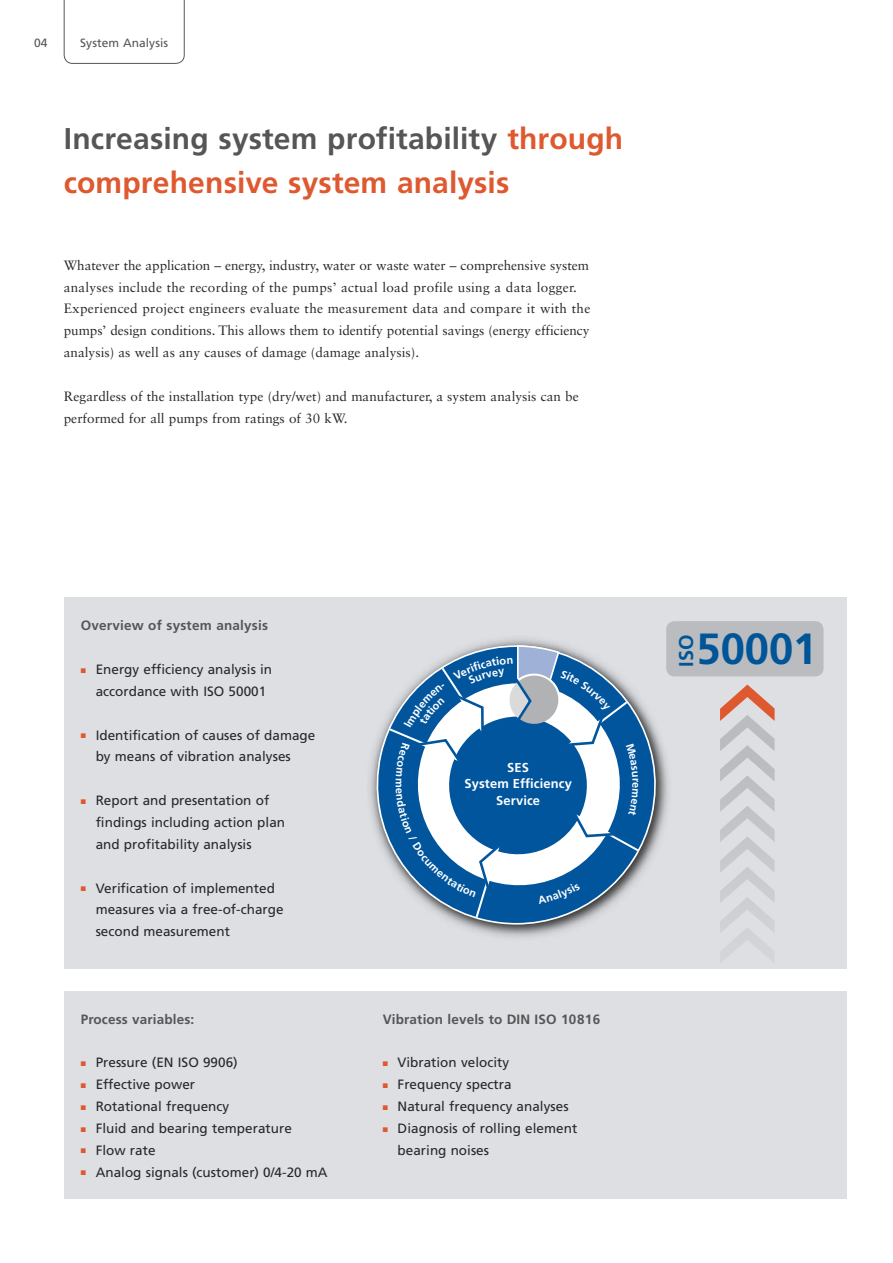
<style>
.page{position:relative;width:893px;height:1263px;background:#fff}
.page>*{position:absolute;margin:0;border:0;box-sizing:border-box;transform-origin:0 0}
.t1{font:700 43.65px "Frutiger LT Pro";color:#005598}
.t2{font:700 30px/43.7px "Frutiger LT Pro";letter-spacing:.005em;color:#de592f}
.t3{font:700 19.95px "Frutiger LT Pro";color:#005598}
.t4{font:13.5px/21.9px "Frutiger LT Pro";color:#282828}
.t5{font:13.5px/21.9px "Sabon LT Std";color:#282828}
.t6{font:700 13.5px "Frutiger LT Pro";letter-spacing:.01em;color:#565657}
.t7{font:700 12.9px/16.2px "Frutiger LT Pro";letter-spacing:.01em;color:#fff;text-align:center}
.t8{font:12px "Frutiger LT Pro";letter-spacing:.005em;color:#565657}
.t9{font:700 10.95px "Frutiger LT Pro";color:#fff}
.s1{color:#565657}
.s2{color:#de592f}
</style>
<div class="page">
<div style="left:64px;top:597px;width:782px;height:372px;background:#dedfe3"></div>
<div style="left:64px;top:991px;width:782px;height:207px;background:#dedfe3"></div>
<div style="left:372px;top:640px;width:295px;height:295px;background:#282828;opacity:.75"></div>
<svg style="left:370px;top:645px;width:298px;height:279px"></svg>
<svg style="left:720px;top:684px;width:55px;height:268px"></svg>
<div style="left:666px;top:621px;width:157px;height:55px;background:#babcbf;border-radius:9px"></div>
<svg style="left:64px;top:0;width:121px;height:64px"></svg>
<svg style="left:387px;top:644px;width:253px;height:276px;background:#6192bc"></svg>
<p class="t8" style="left:34px;top:36px;width:15px">04</p>
<p class="t8" style="left:80px;top:35px;width:89px">System Analysis</p>
<h2 class="t2" style="left:64px;top:117px;width:561px"><span class="s1">Increasing system profitability</span> through comprehensive system analysis</h2>
<p class="t5" style="left:64px;top:254px;width:528px">Whatever the application – energy, industry, water or waste water – comprehensive system analyses include the recording of the pumps’ actual load profile using a data logger.<br>Experienced project engineers evaluate the measurement data and compare it with the pumps’ design conditions. This allows them to identify potential savings (energy efficiency analysis) as well as any causes of damage (damage analysis).</p>
<p class="t5" style="left:64px;top:385px;width:516px">Regardless of the installation type (dry/wet) and manufacturer, a system analysis can be performed for all pumps from ratings of 30 kW.</p>
<p class="t6" style="left:81px;top:618px;width:189px">Overview of system analysis</p>
<p class="t4" style="left:96px;top:658px;width:178px;text-indent:-15px"><span class="s2">■</span> Energy efficiency analysis in accordance with ISO 50001</p>
<p class="t4" style="left:96px;top:724px;width:221px;text-indent:-15px"><span class="s2">■</span> Identification of causes of damage by means of vibration analyses</p>
<p class="t4" style="left:96px;top:789px;width:191px;text-indent:-15px"><span class="s2">■</span> Report and presentation of findings including action plan and profitability analysis</p>
<p class="t4" style="left:96px;top:877px;width:189px;text-indent:-15px"><span class="s2">■</span> Verification of implemented measures via a free-of-charge second measurement</p>
<p class="t6" style="left:81px;top:1011px;width:115px">Process variables:</p>
<p class="t4" style="left:81px;top:1052px;width:158px"><span class="s2">■</span> Pressure (EN ISO 9906)</p>
<p class="t4" style="left:81px;top:1074px;width:116px"><span class="s2">■</span> Effective power</p>
<p class="t4" style="left:81px;top:1095px;width:150px"><span class="s2">■</span> Rotational frequency</p>
<p class="t4" style="left:81px;top:1117px;width:213px"><span class="s2">■</span> Fluid and bearing temperature</p>
<p class="t4" style="left:81px;top:1139px;width:76px"><span class="s2">■</span> Flow rate</p>
<p class="t4" style="left:81px;top:1161px;width:248px"><span class="s2">■</span> Analog signals (customer) 0/4-20 mA</p>
<p class="t9" style="left:406px;top:778px;width:11px;rotate:90deg">m</p>
<p class="t7" style="left:464px;top:760px;width:109px">SES<br>System Efficiency<br>Service</p>
<p class="t6" style="left:383px;top:1011px;width:219px">Vibration levels to DIN ISO 10816</p>
<p class="t4" style="left:383px;top:1052px;width:128px"><span class="s2">■</span> Vibration velocity</p>
<p class="t4" style="left:383px;top:1074px;width:130px"><span class="s2">■</span> Frequency spectra</p>
<p class="t4" style="left:383px;top:1095px;width:187px"><span class="s2">■</span> Natural frequency analyses</p>
<p class="t4" style="left:398px;top:1117px;width:181px;text-indent:-15px"><span class="s2">■</span> Diagnosis of rolling element bearing noises</p>
<h3 class="t3" style="left:674px;top:666px;width:34px;rotate:-90deg">ISO</h3>
<h1 class="t1" style="left:696px;top:623px;width:122px">50001</h1>
</div>
